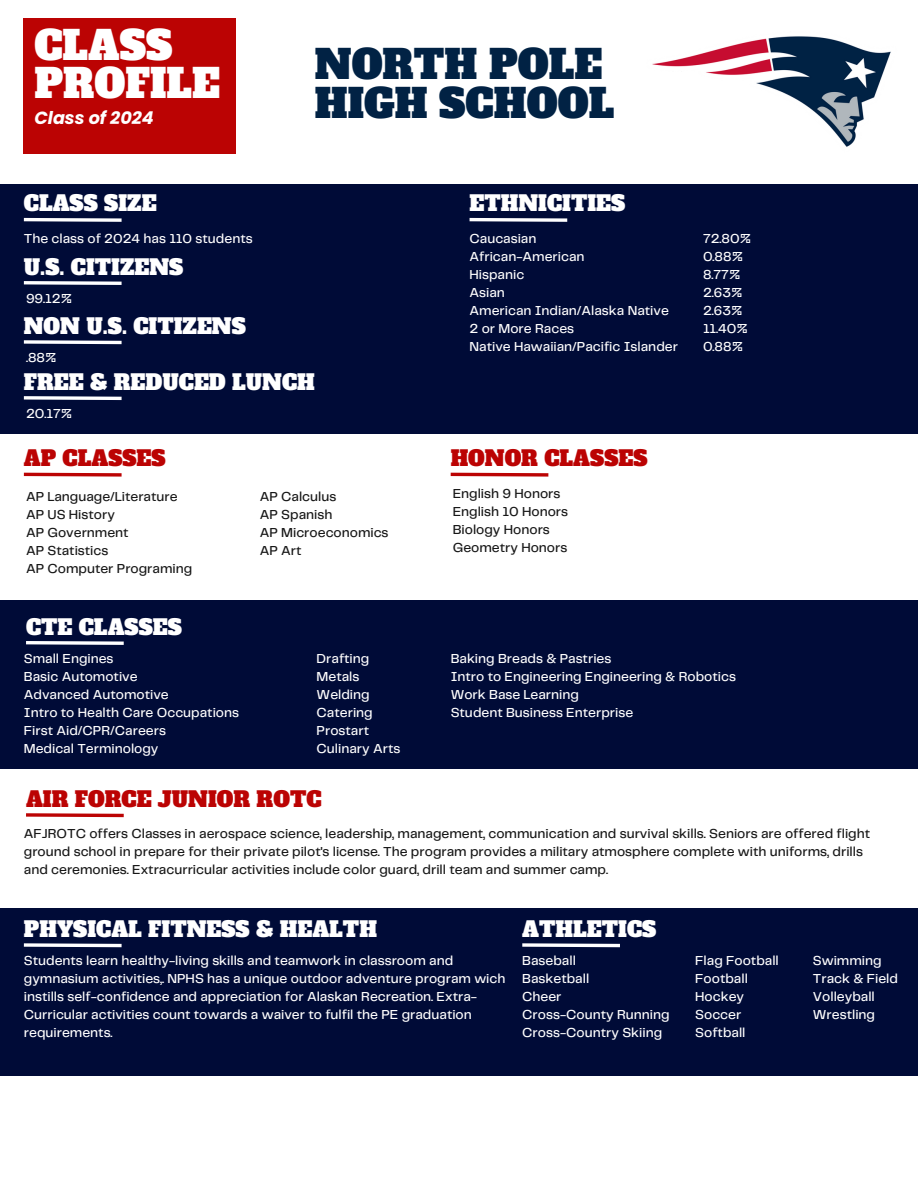
<style>
.page{position:relative;width:918px;height:1188px;background:#fff}
.page>*{position:absolute;margin:0;border:0;box-sizing:border-box;transform-origin:0 0}
.t1{font:39.15px/38.2px "Alfa Slab One";color:#012244}
.t2{font:39.15px/38.2px "Alfa Slab One";color:#fff}
.t3{font:21px "Alfa Slab One";color:#fff}
.t4{font:21px "Alfa Slab One";color:#bb0303}
.t5{font:italic 700 17.55px "Poppins";color:#fff}
.t6{font:500 13.5px/18px "Telegraf";color:#fff}
.t7{font:500 13.5px/18px "Telegraf";color:#171717}
</style>
<div class="page">
<div style="left:0;top:184px;width:918px;height:250px;background:#000b37"></div>
<svg style="left:23px;top:217px;width:99px;height:5px"></svg>
<svg style="left:469px;top:217px;width:99px;height:5px"></svg>
<svg style="left:23px;top:281px;width:99px;height:4px"></svg>
<div style="left:0;top:600px;width:918px;height:169px;background:#000b37"></div>
<svg style="left:450px;top:472px;width:99px;height:5px"></svg>
<svg style="left:23px;top:472px;width:99px;height:5px"></svg>
<svg style="left:23px;top:396px;width:99px;height:5px"></svg>
<svg style="left:23px;top:340px;width:99px;height:5px"></svg>
<div style="left:0;top:908px;width:918px;height:167px;background:#000b37"></div>
<svg style="left:26px;top:641px;width:98px;height:4px"></svg>
<div style="left:24px;top:18px;width:212px;height:136px;background:#bb0303"></div>
<img style="left:652px;top:36px;width:239px;height:111px">
<svg style="left:26px;top:813px;width:98px;height:5px"></svg>
<svg style="left:23px;top:943px;width:99px;height:5px"></svg>
<svg style="left:522px;top:943px;width:98px;height:5px"></svg>
<p class="t2" style="left:34px;top:27px;width:187px">CLASS<br>PROFILE</p>
<h2 class="t5" style="left:34px;top:106px;width:121px">Class of 2024</h2>
<h2 class="t1" style="left:315px;top:46px;width:301px">NORTH POLE<br>HIGH SCHOOL</h2>
<h1 class="t3" style="left:24px;top:190px;width:134px">CLASS SIZE</h1>
<h3 class="t3" style="left:470px;top:190px;width:157px">ETHNICITIES</h3>
<p class="t6" style="left:24px;top:231px;width:230px">The class of 2024 has 110 students</p>
<h1 class="t3" style="left:24px;top:253px;width:161px">U.S. CITIZENS</h1>
<h2 class="t6" style="left:26px;top:290px;width:47px">99.12%</h2>
<p class="t3" style="left:24px;top:312px;width:224px">NON U.S. CITIZENS</p>
<p class="t6" style="left:26px;top:349px;width:32px">.88%</p>
<h2 class="t3" style="left:24px;top:368px;width:292px">FREE &amp; REDUCED LUNCH</h2>
<p class="t6" style="left:26px;top:405px;width:48px">20.17%</p>
<p class="t6" style="left:470px;top:231px;width:68px">Caucasian</p>
<p class="t6" style="left:470px;top:249px;width:117px">African-American</p>
<p class="t6" style="left:470px;top:267px;width:56px">Hispanic</p>
<p class="t6" style="left:470px;top:285px;width:37px">Asian</p>
<p class="t6" style="left:470px;top:303px;width:201px">American Indian/Alaska Native</p>
<p class="t6" style="left:470px;top:321px;width:106px">2 or More Races</p>
<p class="t6" style="left:470px;top:339px;width:210px">Native Hawaiian/Pacific Islander</p>
<h2 class="t4" style="left:24px;top:444px;width:143px">AP CLASSES</h2>
<p class="t4" style="left:451px;top:444px;width:198px">HONOR CLASSES</p>
<p class="t7" style="left:26px;top:488px;width:153px">AP Language/Literature</p>
<p class="t7" style="left:26px;top:506px;width:90px">AP US History</p>
<p class="t7" style="left:26px;top:524px;width:104px">AP Government</p>
<p class="t7" style="left:26px;top:542px;width:84px">AP Statistics</p>
<p class="t7" style="left:26px;top:560px;width:168px">AP Computer Programing</p>
<p class="t3" style="left:26px;top:613px;width:157px">CTE CLASSES</p>
<p class="t7" style="left:260px;top:488px;width:78px">AP Calculus</p>
<p class="t7" style="left:260px;top:506px;width:74px">AP Spanish</p>
<p class="t7" style="left:260px;top:524px;width:130px">AP Microeconomics</p>
<p class="t7" style="left:260px;top:542px;width:43px">AP Art</p>
<p class="t7" style="left:453px;top:485px;width:109px">English 9 Honors</p>
<p class="t7" style="left:453px;top:503px;width:117px">English 10 Honors</p>
<p class="t7" style="left:453px;top:521px;width:99px">Biology Honors</p>
<p class="t7" style="left:453px;top:539px;width:116px">Geometry Honors</p>
<p class="t6" style="left:703px;top:231px;width:49px">72.80%</p>
<p class="t6" style="left:703px;top:249px;width:41px">0.88%</p>
<p class="t6" style="left:703px;top:267px;width:39px">8.77%</p>
<p class="t6" style="left:703px;top:285px;width:41px">2.63%</p>
<h2 class="t6" style="left:703px;top:303px;width:41px">2.63%</h2>
<p class="t6" style="left:703px;top:321px;width:46px">11.40%</p>
<h2 class="t6" style="left:703px;top:339px;width:41px">0.88%</h2>
<h2 class="t6" style="left:24px;top:650px;width:91px">Small Engines</h2>
<p class="t6" style="left:24px;top:668px;width:115px">Basic Automotive</p>
<p class="t6" style="left:24px;top:686px;width:146px">Advanced Automotive</p>
<p class="t6" style="left:24px;top:704px;width:217px">Intro to Health Care Occupations</p>
<p class="t6" style="left:24px;top:722px;width:144px">First Aid/CPR/Careers</p>
<p class="t6" style="left:24px;top:740px;width:136px">Medical Terminology</p>
<p class="t6" style="left:317px;top:650px;width:54px">Drafting</p>
<p class="t6" style="left:317px;top:668px;width:44px">Metals</p>
<p class="t6" style="left:317px;top:686px;width:55px">Welding</p>
<p class="t6" style="left:317px;top:704px;width:58px">Catering</p>
<p class="t6" style="left:317px;top:722px;width:54px">Prostart</p>
<p class="t6" style="left:317px;top:740px;width:85px">Culinary Arts</p>
<p class="t6" style="left:451px;top:650px;width:162px">Baking Breads &amp; Pastries</p>
<p class="t6" style="left:451px;top:668px;width:287px">Intro to Engineering Engineering &amp; Robotics</p>
<p class="t6" style="left:451px;top:686px;width:130px">Work Base Learning</p>
<p class="t6" style="left:451px;top:704px;width:184px">Student Business Enterprise</p>
<h2 class="t4" style="left:26px;top:785px;width:297px">AIR FORCE JUNIOR ROTC</h2>
<p class="t7" style="left:24px;top:825px;width:848px">AFJROTC offers Classes in aerospace science, leadership, management, communication and survival skills. Seniors are offered flight ground school in prepare for their private pilot's license. The program provides a military atmosphere complete with uniforms, drills and ceremonies. Extracurricular activities include color guard, drill team and summer camp.</p>
<h2 class="t3" style="left:24px;top:915px;width:355px">PHYSICAL FITNESS &amp; HEALTH</h2>
<p class="t6" style="left:24px;top:952px;width:483px">Students learn healthy-living skills and teamwork in classroom and gymnasium activities,. NPHS has a unique outdoor adventure program wich instills self-confidence and appreciation for Alaskan Recreation. Extra-Curricular activities count towards a waiver to fulfil the PE graduation requirements.</p>
<p class="t3" style="left:522px;top:915px;width:136px">ATHLETICS</p>
<h2 class="t6" style="left:522px;top:952px;width:55px">Baseball</h2>
<p class="t6" style="left:522px;top:970px;width:69px">Basketball</p>
<p class="t6" style="left:522px;top:988px;width:41px">Cheer</p>
<p class="t6" style="left:522px;top:1006px;width:149px">Cross-County Running</p>
<p class="t6" style="left:522px;top:1024px;width:141px">Cross-Country Skiing</p>
<p class="t6" style="left:695px;top:952px;width:85px">Flag Football</p>
<p class="t6" style="left:695px;top:970px;width:54px">Football</p>
<p class="t6" style="left:695px;top:988px;width:50px">Hockey</p>
<p class="t6" style="left:695px;top:1006px;width:48px">Soccer</p>
<p class="t6" style="left:695px;top:1024px;width:52px">Softball</p>
<p class="t6" style="left:813px;top:952px;width:70px">Swimming</p>
<p class="t6" style="left:813px;top:970px;width:87px">Track &amp; Field</p>
<p class="t6" style="left:813px;top:988px;width:63px">Volleyball</p>
<p class="t6" style="left:813px;top:1006px;width:64px">Wrestling</p>
</div>
